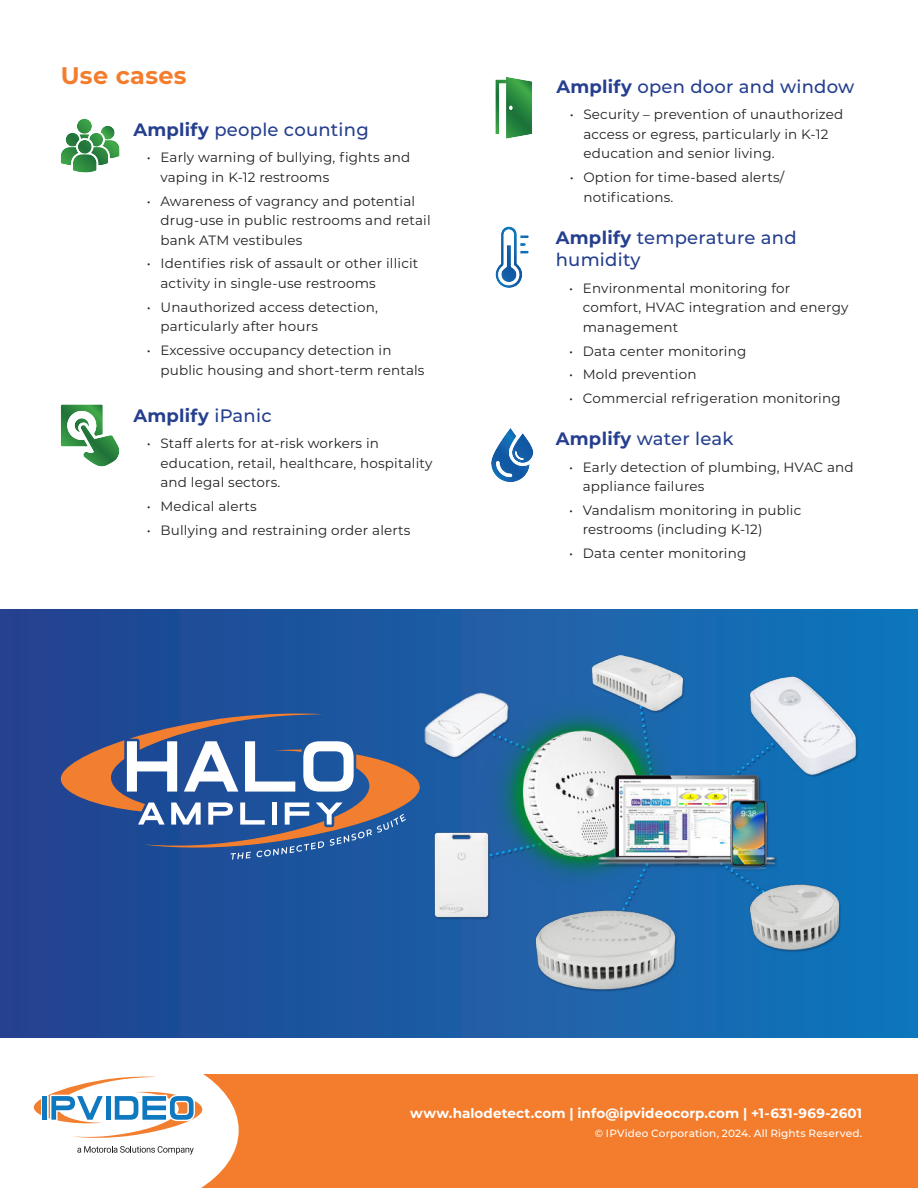
<style>
.page{position:relative;width:918px;height:1188px;background:#fff}
.page>*{position:absolute;margin:0;border:0;box-sizing:border-box;transform-origin:0 0}
.t1{font:700 24px "Montserrat";letter-spacing:.015em;color:#f47d2d}
.t2{font:500 18px/22.5px "Montserrat";letter-spacing:.015em;color:#253f8e}
.t3{font:700 18px "Montserrat";letter-spacing:.015em;color:#253f8e}
.t4{font:13.5px/19.5px "Montserrat";letter-spacing:.015em;color:#231f20}
.t5{font:700 13.5px "Montserrat";letter-spacing:.005em;color:#fff}
.t6{font:500 10.5px "Montserrat";letter-spacing:.015em;color:#fff}
.s1{font-weight:700}
.s2{font-weight:500}
</style>
<div class="page">
<div style="left:0;top:1074px;width:918px;height:114px;background:#f47d2d"></div>
<svg style="left:0;top:1074px;width:239px;height:114px;background:#ece8e5"></svg>
<div style="left:0;top:609px;width:918px;height:429px;background:linear-gradient(to right,#24418e,#1277bc)"></div>
<svg style="left:61px;top:119px;width:59px;height:54px"></svg>
<svg style="left:491px;top:428px;width:42px;height:54px"></svg>
<svg style="left:61px;top:404px;width:59px;height:62px"></svg>
<svg style="left:495px;top:77px;width:37px;height:62px"></svg>
<svg style="left:496px;top:227px;width:33px;height:61px"></svg>
<img style="left:425px;top:655px;width:433px;height:337px">
<svg style="left:61px;top:713px;width:359px;height:147px;background:#5a6d97"></svg>
<h1 class="t1" style="left:61px;top:65px;width:127px">Use cases</h1>
<h2 class="t2" style="left:133px;top:120px;width:237px"><span class="s1">Amplify</span> people counting</h2>
<p class="t4" style="left:160px;top:148px;width:251px;text-indent:-14px">• Early warning of bullying, fights and vaping in K-12 restrooms</p>
<p class="t4" style="left:160px;top:192px;width:272px;text-indent:-14px">• Awareness of vagrancy and potential drug-use in public restrooms and retail bank ATM vestibules</p>
<p class="t4" style="left:160px;top:254px;width:259px;text-indent:-14px">• Identifies risk of assault or other illicit activity in single-use restrooms</p>
<p class="t4" style="left:160px;top:298px;width:219px;text-indent:-14px">• Unauthorized access detection, particularly after hours</p>
<p class="t4" style="left:160px;top:341px;width:266px;text-indent:-14px">• Excessive occupancy detection in public housing and short-term rentals</p>
<h2 class="t3" style="left:133px;top:408px;width:140px">Amplify <span class="s2">iPanic</span></h2>
<p class="t4" style="left:160px;top:434px;width:273px;text-indent:-14px">• Staff alerts for at-risk workers in education, retail, healthcare, hospitality and legal sectors.</p>
<p class="t4" style="left:147px;top:497px;width:111px">• Medical alerts</p>
<p class="t4" style="left:147px;top:521px;width:265px">• Bullying and restraining order alerts</p>
<h2 class="t2" style="left:556px;top:77px;width:299px"><span class="s1">Amplify</span> open door and window</h2>
<p class="t4" style="left:583px;top:105px;width:261px;text-indent:-14px">• Security – prevention of unauthorized access or egress, particularly in K-12 education and senior living.</p>
<p class="t4" style="left:583px;top:168px;width:202px;text-indent:-14px">• Option for time-based alerts/ notifications.</p>
<h2 class="t2" style="left:556px;top:228px;width:242px"><span class="s1">Amplify</span> temperature and humidity</h2>
<p class="t4" style="left:583px;top:279px;width:267px;text-indent:-14px">• Environmental monitoring for comfort, HVAC integration and energy management</p>
<p class="t4" style="left:569px;top:341px;width:179px">• Data center monitoring</p>
<p class="t4" style="left:569px;top:365px;width:129px">• Mold prevention</p>
<p class="t4" style="left:569px;top:389px;width:273px">• Commercial refrigeration monitoring</p>
<h2 class="t2" style="left:556px;top:429px;width:179px"><span class="s1">Amplify</span> water leak</h2>
<p class="t4" style="left:583px;top:458px;width:272px;text-indent:-14px">• Early detection of plumbing, HVAC and appliance failures</p>
<p class="t4" style="left:583px;top:501px;width:220px;text-indent:-14px">• Vandalism monitoring in public restrooms (including K-12)</p>
<p class="t4" style="left:569px;top:544px;width:179px">• Data center monitoring</p>
<p class="t5" style="left:410px;top:1107px;width:454px">www.halodetect.com | info@ipvideocorp.com | +1-631-969-2601</p>
<p class="t6" style="left:595px;top:1129px;width:269px">© IPVideo Corporation, 2024. All Rights Reserved.</p>
</div>
